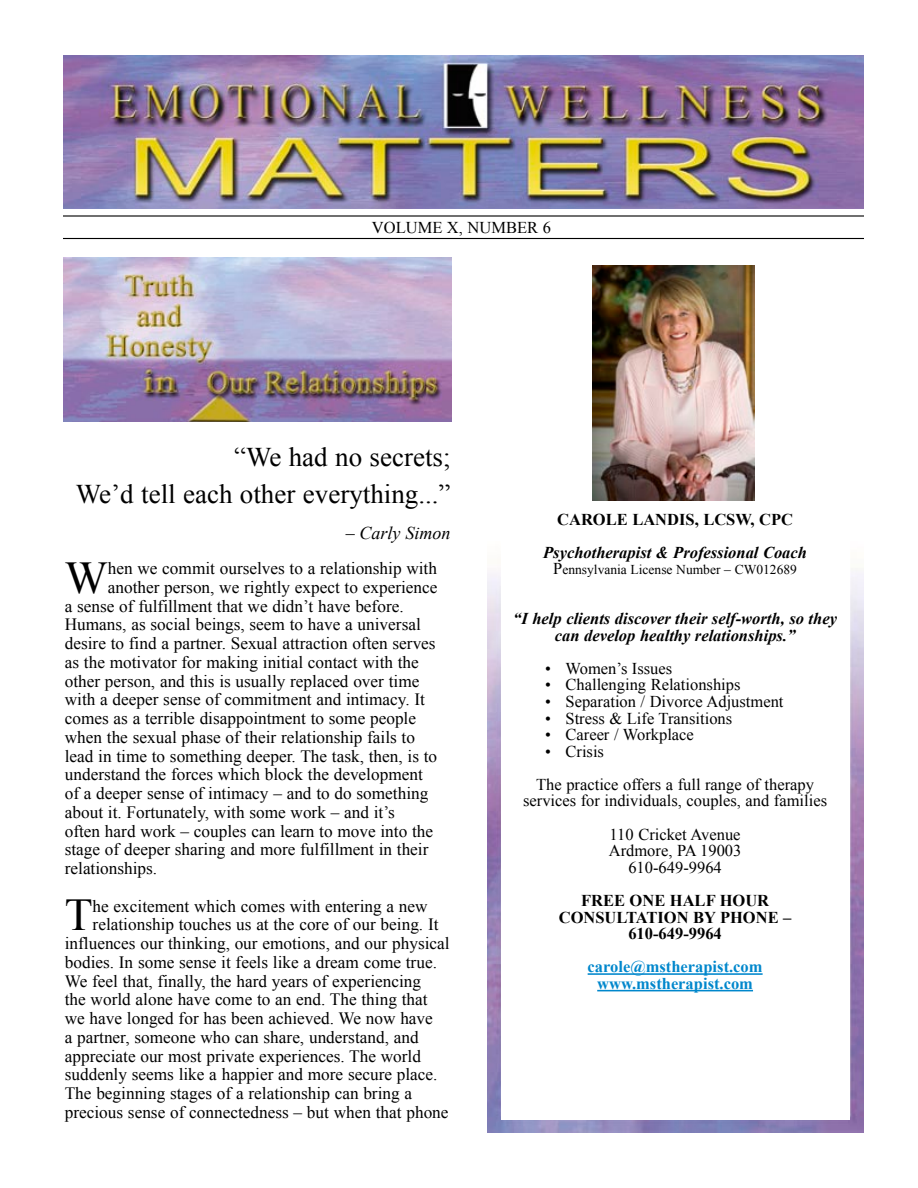
<style>
.page{position:relative;width:918px;height:1188px;background:#fff}
.page>*{position:absolute;margin:0;border:0;box-sizing:border-box;transform-origin:0 0}
.t1{font:45.6px "Times New Roman";color:#000}
.t2{font:27px/36.2px "Times New Roman";color:#000;text-align:right}
.t3{font:italic 18px "Times New Roman";color:#000}
.t4{font:17.25px "Times New Roman";color:#000}
.t5{font:16.5px/33.2px "Times New Roman";color:#000;text-align:center}
.t6{font:italic 700 16.5px/16.6px "Times New Roman";color:#000;text-align:center}
.t7{font:700 16.5px/16.6px "Times New Roman";color:#000;text-align:center}
.t8{font:700 16.5px/16.6px "Times New Roman";color:#0087cc;text-align:center}
.t9{font:13.5px "Times New Roman";color:#000}
.s1{font-style:normal}
.s2{font-size:16.5px}
</style>
<div class="page">
<img style="left:488px;top:573px;width:375px;height:559px">
<img style="left:63px;top:56px;width:801px;height:152px">
<hr style="left:63px;top:215px;width:801px;height:2px;background:#000">
<hr style="left:63px;top:238px;width:801px;height:1px;background:#000">
<img style="left:63px;top:257px;width:388px;height:165px">
<div style="left:501px;top:503px;width:348px;height:616px;background:#fff"></div>
<hr style="left:588px;top:973px;width:175px;height:2px;background:#0087cc">
<hr style="left:597px;top:990px;width:156px;height:1px;background:#0087cc">
<img style="left:592px;top:266px;width:162px;height:234px">
<p class="t5" style="left:372px;top:211px;width:181px">VOLUME X, NUMBER 6</p>
<h2 class="t2" style="left:76px;top:439px;width:376px">“We had no secrets;<br>We’d tell each other everything...”</h2>
<p class="t3" style="left:346px;top:520px;width:106px"><span class="s1">–</span> Carly Simon</p>
<h1 class="t1" style="left:65px;top:547px;width:45px">W</h1>
<p class="t4" style="left:108px;top:557px;width:331px">hen we commit ourselves to a relationship with</p>
<p class="t4" style="left:108px;top:575px;width:331px">another person, we rightly expect to experience</p>
<p class="t4" style="left:65px;top:594px;width:340px">a sense of fulfillment that we didn’t have before.</p>
<p class="t4" style="left:65px;top:613px;width:358px">Humans, as social beings, seem to have a universal</p>
<p class="t4" style="left:65px;top:632px;width:372px">desire to find a partner. Sexual attraction often serves</p>
<p class="t4" style="left:65px;top:650px;width:356px">as the motivator for making initial contact with the</p>
<p class="t4" style="left:65px;top:669px;width:356px">other person, and this is usually replaced over time</p>
<p class="t4" style="left:65px;top:688px;width:362px">with a deeper sense of commitment and intimacy. It</p>
<p class="t4" style="left:65px;top:707px;width:353px">comes as a terrible disappointment to some people</p>
<p class="t4" style="left:65px;top:725px;width:352px">when the sexual phase of their relationship fails to</p>
<p class="t4" style="left:65px;top:744px;width:374px">lead in time to something deeper. The task, then, is to</p>
<p class="t4" style="left:65px;top:763px;width:360px">understand the forces which block the development</p>
<p class="t4" style="left:65px;top:782px;width:365px">of a deeper sense of intimacy – and to do something</p>
<p class="t4" style="left:65px;top:800px;width:332px">about it. Fortunately, with some work – and it’s</p>
<p class="t4" style="left:65px;top:819px;width:370px">often hard work – couples can learn to move into the</p>
<p class="t4" style="left:65px;top:838px;width:365px">stage of deeper sharing and more fulfillment in their</p>
<p class="t4" style="left:65px;top:857px;width:94px">relationships.</p>
<h1 class="t1" style="left:65px;top:884px;width:29px">T</h1>
<p class="t4" style="left:93px;top:894px;width:336px">he excitement which comes with entering a new</p>
<p class="t4" style="left:93px;top:913px;width:347px">relationship touches us at the core of our being. It</p>
<p class="t4" style="left:65px;top:932px;width:386px">influences our thinking, our emotions, and our physical</p>
<p class="t4" style="left:65px;top:950px;width:374px">bodies. In some sense it feels like a dream come true.</p>
<p class="t4" style="left:65px;top:969px;width:358px">We feel that, finally, the hard years of experiencing</p>
<p class="t4" style="left:65px;top:988px;width:364px">the world alone have come to an end. The thing that</p>
<p class="t4" style="left:65px;top:1007px;width:370px">we have longed for has been achieved. We now have</p>
<p class="t4" style="left:65px;top:1025px;width:355px">a partner, someone who can share, understand, and</p>
<p class="t4" style="left:65px;top:1044px;width:358px">appreciate our most private experiences. The world</p>
<p class="t4" style="left:65px;top:1063px;width:374px">suddenly seems like a happier and more secure place.</p>
<p class="t4" style="left:65px;top:1082px;width:349px">The beginning stages of a relationship can bring a</p>
<p class="t4" style="left:65px;top:1100px;width:385px">precious sense of connectedness – but when that phone</p>
<p class="t7" style="left:557px;top:510px;width:237px">CAROLE LANDIS, LCSW, CPC</p>
<p class="t6" style="left:543px;top:543px;width:265px">Psychotherapist &amp; Professional Coach</p>
<p class="t9" style="left:553px;top:561px;width:245px"><span class="s2">P</span>ennsylvania License Number – CW012689</p>
<p class="t6" style="left:513px;top:610px;width:325px">“I help clients discover their self-worth, so they can develop healthy relationships.”</p>
<p class="t5" style="left:545px;top:651px;width:129px">• Women’s Issues</p>
<p class="t5" style="left:545px;top:668px;width:197px">• Challenging Relationships</p>
<p class="t5" style="left:545px;top:685px;width:240px">• Separation / Divorce Adjustment</p>
<p class="t5" style="left:545px;top:701px;width:188px">• Stress &amp; Life Transitions</p>
<p class="t5" style="left:545px;top:718px;width:150px">• Career / Workplace</p>
<p class="t5" style="left:536px;top:734px;width:279px;text-align:left;text-indent:9px">• Crisis<br>The practice offers a full range of therapy</p>
<p class="t5" style="left:523px;top:784px;width:306px">services for individuals, couples, and families<br>110 Cricket Avenue</p>
<p class="t5" style="left:609px;top:842px;width:134px;line-height:16.6px">Ardmore, PA 19003<br>610-649-9964</p>
<p class="t7" style="left:559px;top:892px;width:234px">FREE ONE HALF HOUR<br>CONSULTATION BY PHONE –<br>610-649-9964</p>
<p class="t8" style="left:588px;top:958px;width:176px">carole@mstherapist.com www.mstherapist.com</p>
</div>
